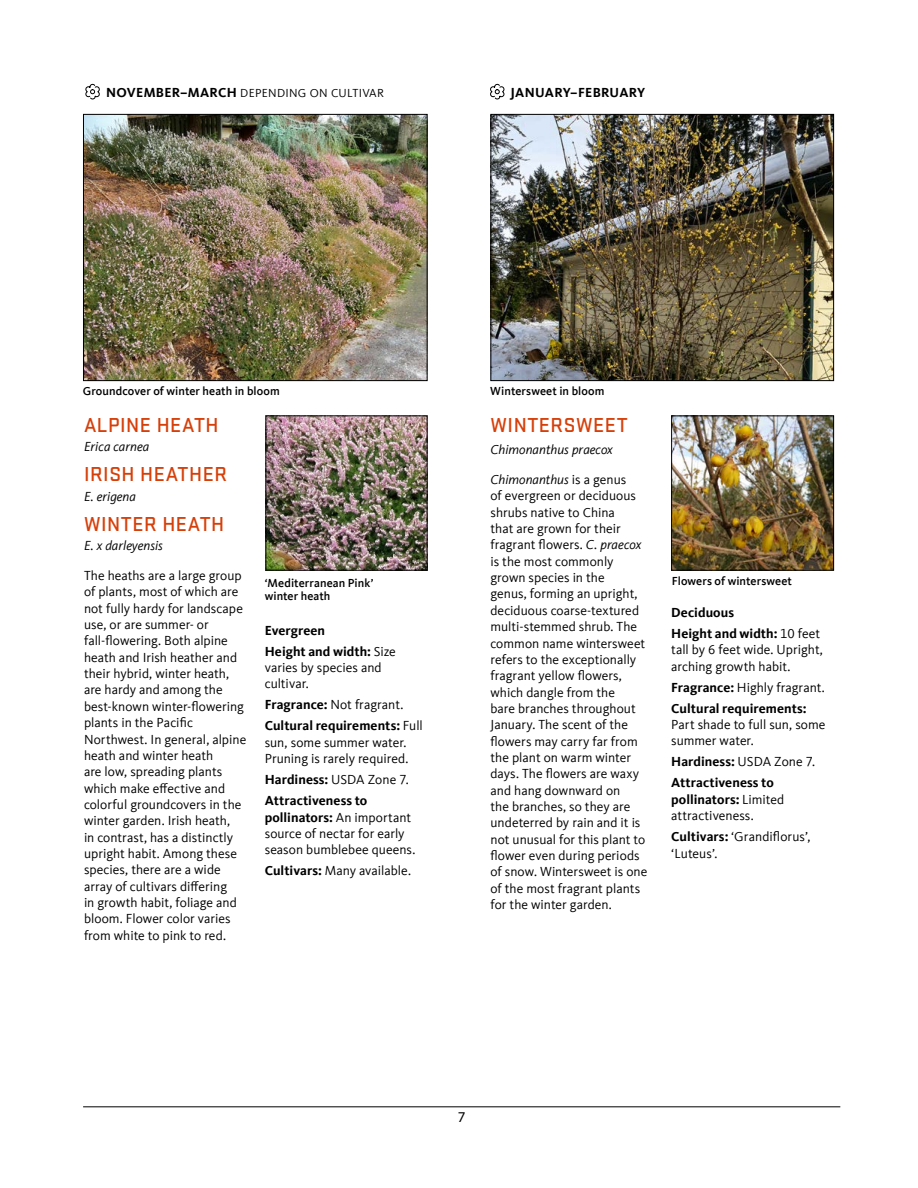
<style>
.page{position:relative;width:918px;height:1188px;background:#fff}
.page>*{position:absolute;margin:0;border:0;box-sizing:border-box;transform-origin:0 0}
.Subh_2{font:500 21px "Stratum 2";letter-spacing:.025em;color:#d73f09}
.t1{font:15px "Myriad Pro";color:#000}
.plant_text{font:13.5px/16.4px "Kievit Offc";color:#000}
.plant_text-2{font:700 13.5px/16.4px "Kievit Offc";letter-spacing:.005em;color:#000}
.Latin_name{font:italic 13.5px "Kievit Offc";color:#000}
.time_of_bloom{font:700 13.5px "Kievit Offc";letter-spacing:.025em;color:#000}
.body{font:500 12px/13.5px "Kievit Offc";letter-spacing:.005em;color:#000}
.time_of_bloom-2{font:12px "Kievit Offc";letter-spacing:.025em;color:#000}
.s1{font-weight:700;font-size:13.5px}
.s2{font-weight:700}
.s3{font-weight:400}
.s4{font-style:italic}
</style>
<div class="page">
<img style="left:492px;top:116px;width:340px;height:263px">
<div style="left:490px;top:114px;width:344px;height:267px;border:1px solid #000"></div>
<img style="left:85px;top:116px;width:341px;height:263px">
<div style="left:83px;top:114px;width:345px;height:267px;border:1px solid #000"></div>
<img style="left:268px;top:418px;width:158px;height:151px">
<div style="left:266px;top:416px;width:162px;height:155px;border:1px solid #000"></div>
<img style="left:673px;top:418px;width:159px;height:151px">
<div style="left:671px;top:416px;width:163px;height:155px;border:1px solid #000"></div>
<hr style="left:83px;top:1107px;width:757px;height:1px;background:#000">
<svg style="left:85px;top:83px;width:15px;height:17px"></svg>
<svg style="left:490px;top:83px;width:15px;height:17px"></svg>
<p class="time_of_bloom-2" style="left:106px;top:86px;width:279px"><span class="s1">NOVEMBER–MARCH</span> DEPENDING ON CULTIVAR</p>
<p class="time_of_bloom" style="left:510px;top:84px;width:136px">JANUARY–FEBRUARY</p>
<p class="body" style="left:83px;top:384px;width:199px">Groundcover of winter heath in bloom</p>
<p class="body" style="left:490px;top:384px;width:116px">Wintersweet in bloom</p>
<p class="Subh_2" style="left:84px;top:411px;width:136px">ALPINE HEATH</p>
<p class="Latin_name" style="left:84px;top:439px;width:67px">Erica carnea</p>
<p class="Subh_2" style="left:84px;top:460px;width:145px">IRISH HEATHER</p>
<p class="Latin_name" style="left:84px;top:488px;width:53px">E. erigena</p>
<p class="Subh_2" style="left:84px;top:510px;width:142px">WINTER HEATH</p>
<p class="Latin_name" style="left:84px;top:538px;width:81px">E. x darleyensis</p>
<p class="plant_text" style="left:84px;top:568px;width:164px">The heaths are a large group of plants, most of which are not fully hardy for landscape use, or are summer- or fall-flowering. Both alpine heath and Irish heather and their hybrid, winter heath, are hardy and among the best-known winter-flowering plants in the Pacific<br>Northwest. In general, alpine heath and winter heath<br>are low, spreading plants which make effective and colorful groundcovers in the winter garden. Irish heath,<br>in contrast, has a distinctly upright habit. Among these species, there are a wide array of cultivars differing<br>in growth habit, foliage and bloom. Flower color varies from white to pink to red.</p>
<p class="body" style="left:265px;top:576px;width:110px">‘Mediterranean Pink’ winter heath</p>
<p class="plant_text-2" style="left:265px;top:622px;width:62px">Evergreen</p>
<p class="plant_text" style="left:265px;top:643px;width:133px"><span class="s2">Height and width:</span> Size varies by species and cultivar.</p>
<p class="plant_text" style="left:265px;top:697px;width:140px"><span class="s2">Fragrance:</span> Not fragrant.</p>
<p class="plant_text" style="left:265px;top:718px;width:160px"><span class="s2">Cultural requirements:</span> Full sun, some summer water.<br>Pruning is rarely required.</p>
<p class="plant_text-2" style="left:265px;top:771px;width:145px">Hardiness: <span class="s3">USDA Zone 7.</span></p>
<p class="plant_text" style="left:265px;top:793px;width:152px"><span class="s2">Attractiveness to pollinators:</span> An important source of nectar for early season bumblebee queens.</p>
<p class="plant_text" style="left:265px;top:863px;width:148px"><span class="s2">Cultivars:</span> Many available.</p>
<p class="Subh_2" style="left:490px;top:411px;width:139px">WINTERSWEET</p>
<p class="Latin_name" style="left:490px;top:442px;width:124px">Chimonanthus praecox</p>
<p class="plant_text" style="left:490px;top:472px;width:158px"><span class="s4">Chimonanthus</span> is a genus<br>of evergreen or deciduous shrubs native to China<br>that are grown for their fragrant flowers. <span class="s4">C. praecox </span>is the most commonly grown species in the<br>genus, forming an upright, deciduous coarse-textured multi-stemmed shrub. The common name wintersweet refers to the exceptionally fragrant yellow flowers, which dangle from the<br>bare branches throughout<br>January. The scent of the flowers may carry far from the plant on warm winter days. The flowers are waxy and hang downward on<br>the branches, so they are undeterred by rain and it is not unusual for this plant to flower even during periods of snow. Wintersweet is one of the most fragrant plants for the winter garden.</p>
<p class="body" style="left:672px;top:575px;width:122px">Flowers of wintersweet</p>
<p class="plant_text-2" style="left:671px;top:604px;width:64px">Deciduous</p>
<p class="plant_text" style="left:671px;top:625px;width:153px"><span class="s2">Height and width:</span> 10 feet tall by 6 feet wide. Upright, arching growth habit.</p>
<p class="plant_text" style="left:671px;top:679px;width:155px"><span class="s2">Fragrance:</span> Highly fragrant.</p>
<p class="plant_text" style="left:671px;top:700px;width:156px"><span class="s2">Cultural requirements:<br></span>Part shade to full sun, some summer water.</p>
<p class="plant_text-2" style="left:671px;top:754px;width:145px">Hardiness: <span class="s3">USDA Zone 7.</span></p>
<p class="plant_text-2" style="left:671px;top:775px;width:115px">Attractiveness to pollinators: <span class="s3">Limited attractiveness.</span></p>
<p class="plant_text" style="left:671px;top:829px;width:141px"><span class="s2">Cultivars:</span> ‘Grandiflorus’, ‘Luteus’.</p>
<p class="t1" style="left:458px;top:1108px;width:9px">7</p>
</div>
